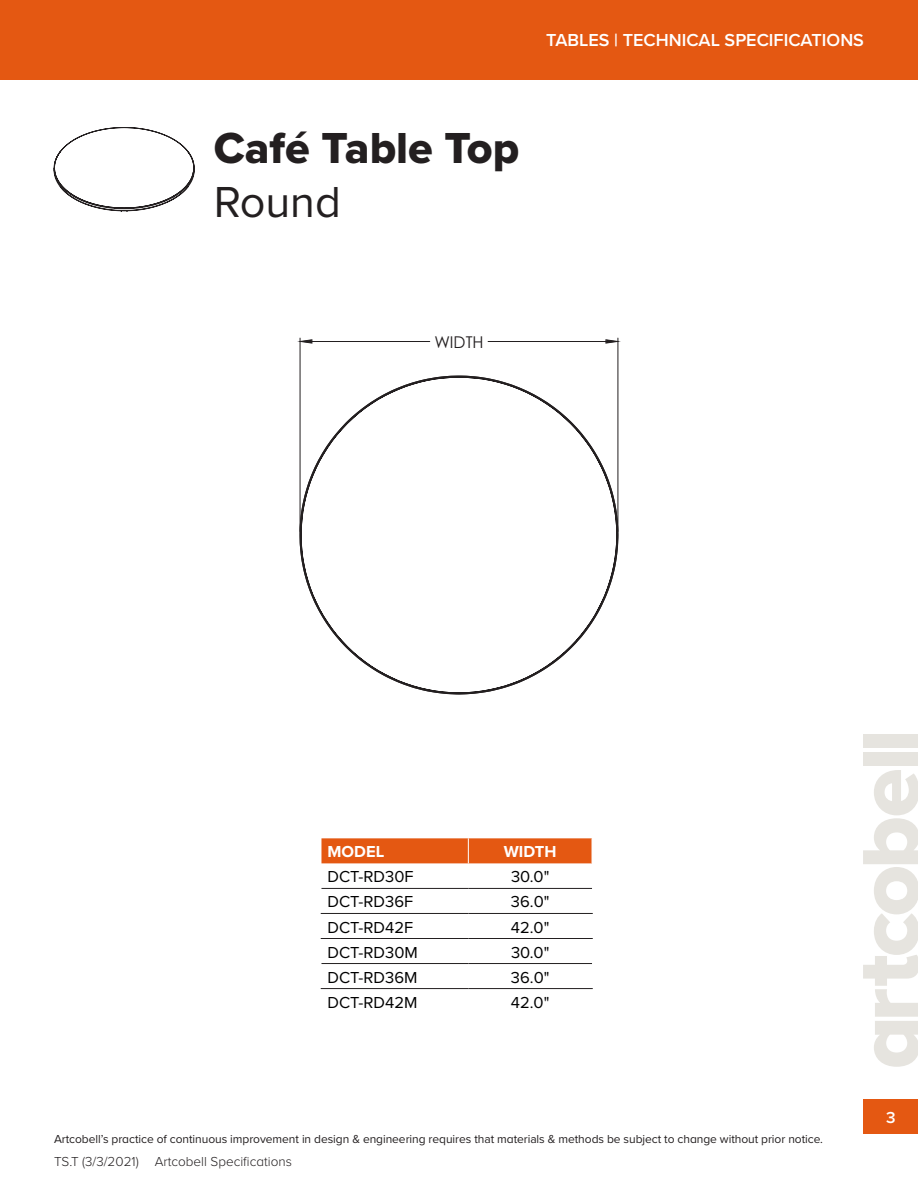
<style>
.page{position:relative;width:918px;height:1188px;background:#fff}
.page>*{position:absolute;margin:0;border:0;box-sizing:border-box;transform-origin:0 0}
.t1{font:45px "Proxima Nova Extrabld";color:#231f20}
.t2{font:45px "Proxima Nova";color:#231f20}
.t3{font:600 18px "Proxima Nova";color:#fff}
.t4{font:16.5px "Proxima Nova";color:#000}
.t5{font:700 16.5px "Proxima Nova";color:#fff}
.bullet_text{font:600 16.5px "Proxima Nova";color:#fff}
.t6{font:16.2px "Century Gothic";color:#231f20}
.t7{font:300 13.5px "Proxima Nova";color:#231f20}
.t8{font:12px "Proxima Nova";letter-spacing:-.005em;color:#231f20}
</style>
<div class="page">
<div style="left:0;top:0;width:918px;height:80px;background:#e45812"></div>
<div style="left:863px;top:1099px;width:55px;height:35px;background:#e45812"></div>
<svg style="left:863px;top:770px;width:55px;height:297px"></svg>
<div style="left:863px;top:752px;width:55px;height:14px;background:#e6e4df"></div>
<div style="left:863px;top:734px;width:55px;height:14px;background:#e6e4df"></div>
<svg style="left:54px;top:127px;width:140px;height:85px"></svg>
<hr style="left:618px;top:338px;width:1px;height:193px;background:#231f20">
<hr style="left:300px;top:338px;width:1px;height:193px;background:#231f20">
<svg style="left:300px;top:339px;width:318px;height:5px"></svg>
<svg style="left:299px;top:375px;width:320px;height:320px"></svg>
<div style="left:321px;top:838px;width:271px;height:25px;background:#e45812"></div>
<hr style="left:321px;top:888px;width:147px;height:1px;background:#231f20">
<hr style="left:468px;top:888px;width:124px;height:1px;background:#231f20">
<hr style="left:321px;top:913px;width:147px;height:1px;background:#231f20">
<hr style="left:468px;top:913px;width:125px;height:1px;background:#231f20">
<hr style="left:321px;top:938px;width:147px;height:1px;background:#231f20">
<hr style="left:468px;top:938px;width:125px;height:1px;background:#231f20">
<hr style="left:321px;top:963px;width:147px;height:1px;background:#231f20">
<hr style="left:468px;top:963px;width:124px;height:1px;background:#231f20">
<hr style="left:321px;top:988px;width:147px;height:1px;background:#231f20">
<hr style="left:468px;top:988px;width:125px;height:1px;background:#231f20">
<h2 class="t3" style="left:546px;top:26px;width:319px">TABLES | TECHNICAL SPECIFICATIONS</h2>
<p class="t1" style="left:214px;top:114px;width:307px">Café Table Top</p>
<p class="t2" style="left:214px;top:168px;width:129px">Round</p>
<h3 class="t6" style="left:434px;top:330px;width:51px">WIDTH</h3>
<p class="t5" style="left:327px;top:840px;width:58px">MODEL</p>
<p class="t5" style="left:504px;top:840px;width:54px">WIDTH</p>
<p class="t4" style="left:327px;top:865px;width:88px">DCT-RD30F</p>
<p class="t4" style="left:511px;top:865px;width:40px">30.0"</p>
<p class="t4" style="left:327px;top:890px;width:87px">DCT-RD36F</p>
<p class="t4" style="left:511px;top:890px;width:40px">36.0"</p>
<p class="t4" style="left:327px;top:915px;width:87px">DCT-RD42F</p>
<p class="t4" style="left:511px;top:915px;width:40px">42.0"</p>
<p class="t4" style="left:327px;top:940px;width:92px">DCT-RD30M</p>
<p class="t4" style="left:511px;top:940px;width:40px">30.0"</p>
<p class="t4" style="left:327px;top:965px;width:91px">DCT-RD36M</p>
<p class="t4" style="left:511px;top:965px;width:40px">36.0"</p>
<p class="t4" style="left:327px;top:990px;width:91px">DCT-RD42M</p>
<p class="t4" style="left:511px;top:990px;width:40px">42.0"</p>
<p class="t8" style="left:54px;top:1131px;width:771px">Artcobell’s practice of continuous improvement in design &amp; engineering requires that materials &amp; methods be subject to change without prior notice.</p>
<p class="t7" style="left:54px;top:1151px;width:86px">TS.T (3/3/2021)</p>
<p class="t7" style="left:155px;top:1151px;width:139px">Artcobell Specifications</p>
<p class="bullet_text" style="left:886px;top:1105px;width:11px">3</p>
</div>
